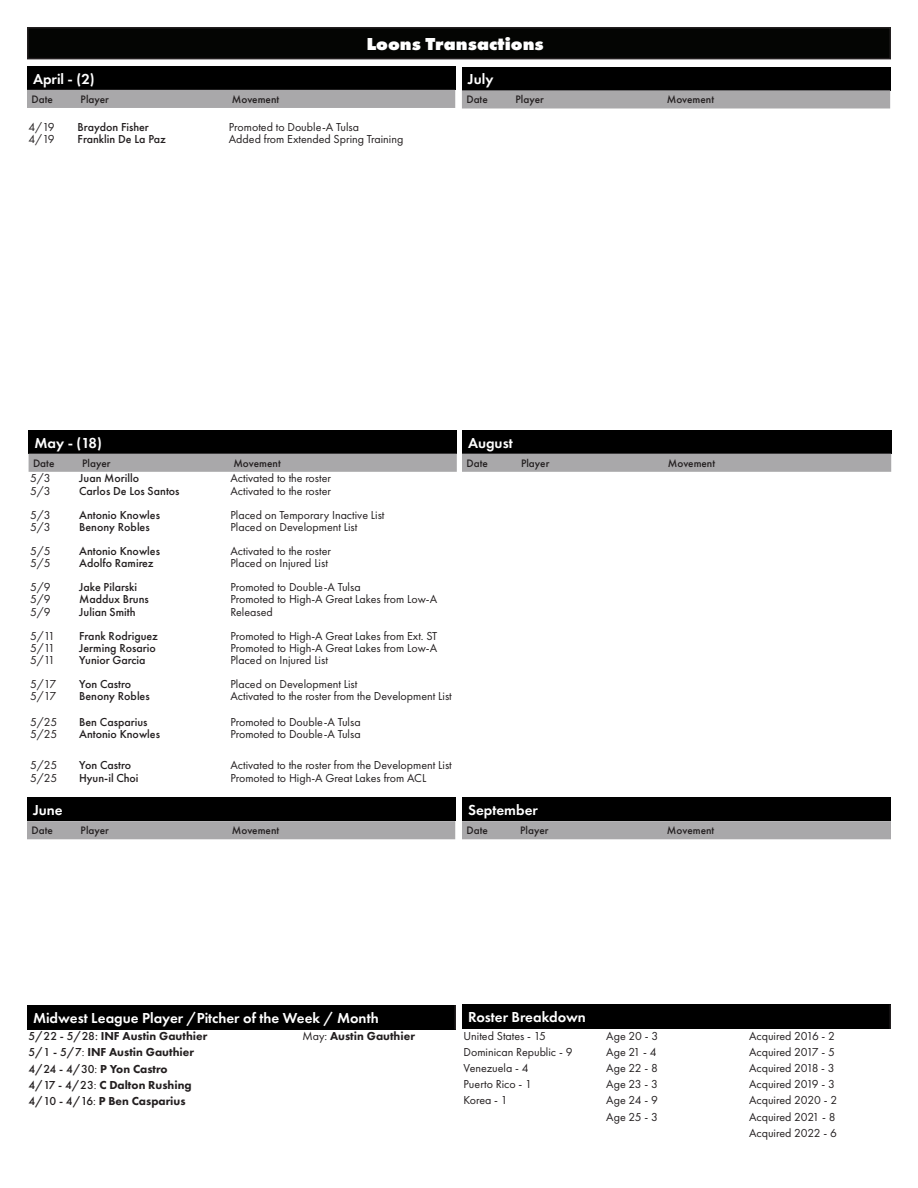
<style>
.page{position:relative;width:918px;height:1188px;background:#fff}
.page>*{position:absolute;margin:0;border:0;box-sizing:border-box;transform-origin:0 0}
.t1{font:800 18px "Futura PT";color:#fff;scale:1.05 1}
.t2{font:600 15px "Futura PT";color:#fff}
.t3{font:12px "Futura PT";color:#231f20}
.t4{font:500 12px "Futura PT";color:#231f20}
.t5{font:800 12px "Futura PT";color:#231f20}
.t6{font:500 11.25px "Futura PT";color:#231f20}
.s1{font-weight:500}
.s2{font-weight:400}
</style>
<div class="page">
<div style="left:29px;top:430px;width:428px;height:24px;background:#000"></div>
<div style="left:28px;top:28px;width:862px;height:31px;background:#040503"></div>
<div style="left:27px;top:27px;width:864px;height:32px;border:2px solid #231f20"></div>
<div style="left:462px;top:67px;width:428px;height:23px;background:#000"></div>
<svg style="left:462px;top:90px;width:428px;height:19px;background:#a8a7a9"></svg>
<div style="left:462px;top:430px;width:429px;height:24px;background:#000"></div>
<div style="left:29px;top:454px;width:862px;height:18px;background:#a9a8aa"></div>
<div style="left:27px;top:798px;width:428px;height:23px;background:#000"></div>
<div style="left:27px;top:821px;width:428px;height:18px;background:#a9a8aa"></div>
<div style="left:462px;top:798px;width:429px;height:23px;background:#000"></div>
<div style="left:462px;top:821px;width:429px;height:18px;background:#a9a8aa"></div>
<div style="left:27px;top:66px;width:428px;height:24px;background:#000"></div>
<div style="left:27px;top:90px;width:428px;height:18px;background:#a9a8aa"></div>
<div style="left:462px;top:1005px;width:428px;height:24px;background:#000"></div>
<svg style="left:890px;top:1005px;width:1px;height:24px"></svg>
<div style="left:27px;top:1005px;width:428px;height:25px;background:#000"></div>
<hr style="left:454px;top:1005px;width:2px;height:25px;background:#231f20">
<p class="t1" style="left:366px;top:33px;width:170px">Loons Transactions</p>
<p class="t2" style="left:468px;top:70px;width:27px">July</p>
<p class="t6" style="left:466px;top:93px;width:23px">Date</p>
<p class="t6" style="left:516px;top:93px;width:30px">Player</p>
<p class="t6" style="left:667px;top:93px;width:49px">Movement</p>
<p class="t2" style="left:33px;top:69px;width:63px">April - (2)</p>
<p class="t6" style="left:32px;top:92px;width:23px">Date</p>
<p class="t6" style="left:81px;top:92px;width:30px">Player</p>
<p class="t6" style="left:232px;top:92px;width:49px">Movement</p>
<p class="t3" style="left:28px;top:120px;width:28px">4/19</p>
<p class="t4" style="left:78px;top:120px;width:73px">Braydon Fisher</p>
<p class="t3" style="left:229px;top:120px;width:132px">Promoted to Double-A Tulsa</p>
<p class="t3" style="left:28px;top:132px;width:28px">4/19</p>
<p class="t4" style="left:78px;top:132px;width:90px">Franklin De La Paz</p>
<p class="t3" style="left:229px;top:132px;width:176px">Added from Extended Spring Training</p>
<p class="t2" style="left:35px;top:433px;width:69px">May - (18)</p>
<p class="t6" style="left:33px;top:456px;width:23px">Date</p>
<p class="t6" style="left:82px;top:456px;width:30px">Player</p>
<p class="t6" style="left:233px;top:456px;width:49px">Movement</p>
<p class="t3" style="left:30px;top:471px;width:22px">5/3</p>
<p class="t4" style="left:79px;top:471px;width:62px">Juan Morillo</p>
<p class="t3" style="left:230px;top:471px;width:102px">Activated to the roster</p>
<p class="t3" style="left:30px;top:484px;width:22px">5/3</p>
<p class="t4" style="left:79px;top:483px;width:102px">Carlos De Los Santos</p>
<p class="t3" style="left:230px;top:484px;width:102px">Activated to the roster</p>
<p class="t3" style="left:30px;top:508px;width:22px">5/3</p>
<p class="t4" style="left:79px;top:508px;width:82px">Antonio Knowles</p>
<p class="t3" style="left:230px;top:508px;width:156px">Placed on Temporary Inactive List</p>
<p class="t3" style="left:30px;top:520px;width:22px">5/3</p>
<p class="t4" style="left:79px;top:520px;width:72px">Benony Robles</p>
<p class="t3" style="left:230px;top:520px;width:129px">Placed on Development List</p>
<p class="t3" style="left:30px;top:544px;width:22px">5/5</p>
<p class="t4" style="left:79px;top:544px;width:82px">Antonio Knowles</p>
<p class="t3" style="left:230px;top:544px;width:102px">Activated to the roster</p>
<p class="t3" style="left:30px;top:556px;width:22px">5/5</p>
<p class="t3" style="left:30px;top:580px;width:22px">5/9</p>
<p class="t4" style="left:79px;top:556px;width:76px">Adolfo Ramirez</p>
<p class="t4" style="left:79px;top:580px;width:59px">Jake Pilarski</p>
<p class="t3" style="left:230px;top:556px;width:99px">Placed on Injured List</p>
<p class="t3" style="left:230px;top:580px;width:132px">Promoted to Double-A Tulsa</p>
<p class="t3" style="left:30px;top:592px;width:22px">5/9</p>
<p class="t4" style="left:79px;top:592px;width:71px">Maddux Bruns</p>
<p class="t3" style="left:230px;top:592px;width:208px">Promoted to High-A Great Lakes from Low-A</p>
<p class="t3" style="left:30px;top:604px;width:22px">5/9</p>
<p class="t4" style="left:79px;top:604px;width:58px">Julian Smith</p>
<p class="t3" style="left:230px;top:604px;width:44px">Released</p>
<p class="t3" style="left:30px;top:629px;width:26px">5/11</p>
<p class="t4" style="left:79px;top:628px;width:80px">Frank Rodriguez</p>
<p class="t3" style="left:230px;top:629px;width:208px">Promoted to High-A Great Lakes from Ext. ST</p>
<p class="t3" style="left:30px;top:641px;width:26px">5/11</p>
<p class="t4" style="left:79px;top:641px;width:78px">Jerming Rosario</p>
<p class="t3" style="left:230px;top:641px;width:208px">Promoted to High-A Great Lakes from Low-A</p>
<p class="t3" style="left:30px;top:653px;width:26px">5/11</p>
<p class="t4" style="left:79px;top:653px;width:68px">Yunior Garcia</p>
<p class="t3" style="left:230px;top:653px;width:99px">Placed on Injured List</p>
<p class="t3" style="left:30px;top:677px;width:28px">5/17</p>
<p class="t4" style="left:79px;top:677px;width:53px">Yon Castro</p>
<p class="t3" style="left:230px;top:677px;width:129px">Placed on Development List</p>
<p class="t3" style="left:30px;top:689px;width:28px">5/17</p>
<p class="t4" style="left:79px;top:689px;width:72px">Benony Robles</p>
<p class="t3" style="left:230px;top:689px;width:223px">Activated to the roster from the Development List</p>
<p class="t3" style="left:30px;top:715px;width:29px">5/25</p>
<p class="t4" style="left:79px;top:715px;width:70px">Ben Casparius</p>
<p class="t3" style="left:230px;top:715px;width:132px">Promoted to Double-A Tulsa</p>
<p class="t3" style="left:30px;top:727px;width:29px">5/25</p>
<p class="t4" style="left:79px;top:727px;width:82px">Antonio Knowles</p>
<p class="t3" style="left:230px;top:727px;width:132px">Promoted to Double-A Tulsa</p>
<p class="t3" style="left:30px;top:758px;width:29px">5/25</p>
<p class="t4" style="left:79px;top:758px;width:53px">Yon Castro</p>
<p class="t3" style="left:230px;top:758px;width:223px">Activated to the roster from the Development List</p>
<p class="t3" style="left:30px;top:770px;width:29px">5/25</p>
<p class="t4" style="left:79px;top:770px;width:61px">Hyun-il Choi</p>
<p class="t3" style="left:230px;top:770px;width:197px">Promoted to High-A Great Lakes from ACL</p>
<p class="t2" style="left:33px;top:801px;width:31px">June</p>
<p class="t6" style="left:32px;top:824px;width:23px">Date</p>
<p class="t6" style="left:81px;top:824px;width:30px">Player</p>
<p class="t6" style="left:232px;top:824px;width:49px">Movement</p>
<p class="t2" style="left:468px;top:433px;width:46px">August</p>
<p class="t6" style="left:466px;top:456px;width:23px">Date</p>
<p class="t6" style="left:521px;top:456px;width:30px">Player</p>
<p class="t6" style="left:668px;top:456px;width:49px">Movement</p>
<p class="t2" style="left:468px;top:801px;width:71px">September</p>
<p class="t6" style="left:466px;top:824px;width:23px">Date</p>
<p class="t6" style="left:520px;top:824px;width:30px">Player</p>
<p class="t6" style="left:667px;top:824px;width:49px">Movement</p>
<p class="t2" style="left:33px;top:1008px;width:347px">Midwest League Player /Pitcher of the Week / Month</p>
<p class="t5" style="left:28px;top:1029px;width:180px"><span class="s1">5/22 - 5/28:</span> INF Austin Gauthier</p>
<p class="t5" style="left:302px;top:1029px;width:114px"><span class="s2">May:</span> Austin Gauthier</p>
<p class="t5" style="left:28px;top:1045px;width:167px"><span class="s1">5/1 - 5/7</span><span class="s2">:</span> INF Austin Gauthier</p>
<p class="t5" style="left:28px;top:1061px;width:141px"><span class="s1">4/24 - 4/30</span><span class="s2">:</span> P Yon Castro</p>
<p class="t5" style="left:28px;top:1077px;width:165px"><span class="s1">4/17 - 4/23</span><span class="s2">:</span> C Dalton Rushing</p>
<p class="t5" style="left:28px;top:1094px;width:159px"><span class="s1">4/10 - 4/16</span><span class="s2">:</span> P Ben Casparius</p>
<p class="t2" style="left:468px;top:1008px;width:119px">Roster Breakdown</p>
<p class="t3" style="left:464px;top:1029px;width:84px">United States - 15</p>
<p class="t3" style="left:464px;top:1045px;width:110px">Dominican Republic - 9</p>
<p class="t3" style="left:464px;top:1061px;width:67px">Venezuela - 4</p>
<p class="t3" style="left:464px;top:1077px;width:70px">Puerto Rico - 1</p>
<p class="t3" style="left:464px;top:1093px;width:46px">Korea - 1</p>
<p class="t3" style="left:606px;top:1029px;width:53px">Age 20 - 3</p>
<p class="t3" style="left:606px;top:1045px;width:52px">Age 21 - 4</p>
<p class="t3" style="left:606px;top:1061px;width:53px">Age 22 - 8</p>
<p class="t3" style="left:606px;top:1077px;width:53px">Age 23 - 3</p>
<p class="t3" style="left:606px;top:1093px;width:53px">Age 24 - 9</p>
<p class="t3" style="left:606px;top:1110px;width:53px">Age 25 - 3</p>
<p class="t3" style="left:749px;top:1029px;width:88px">Acquired 2016 - 2</p>
<p class="t3" style="left:749px;top:1045px;width:87px">Acquired 2017 - 5</p>
<p class="t3" style="left:749px;top:1061px;width:87px">Acquired 2018 - 3</p>
<p class="t3" style="left:749px;top:1077px;width:87px">Acquired 2019 - 3</p>
<p class="t3" style="left:749px;top:1093px;width:90px">Acquired 2020 - 2</p>
<p class="t3" style="left:749px;top:1110px;width:88px">Acquired 2021 - 8</p>
<p class="t3" style="left:749px;top:1126px;width:90px">Acquired 2022 - 6</p>
</div>
